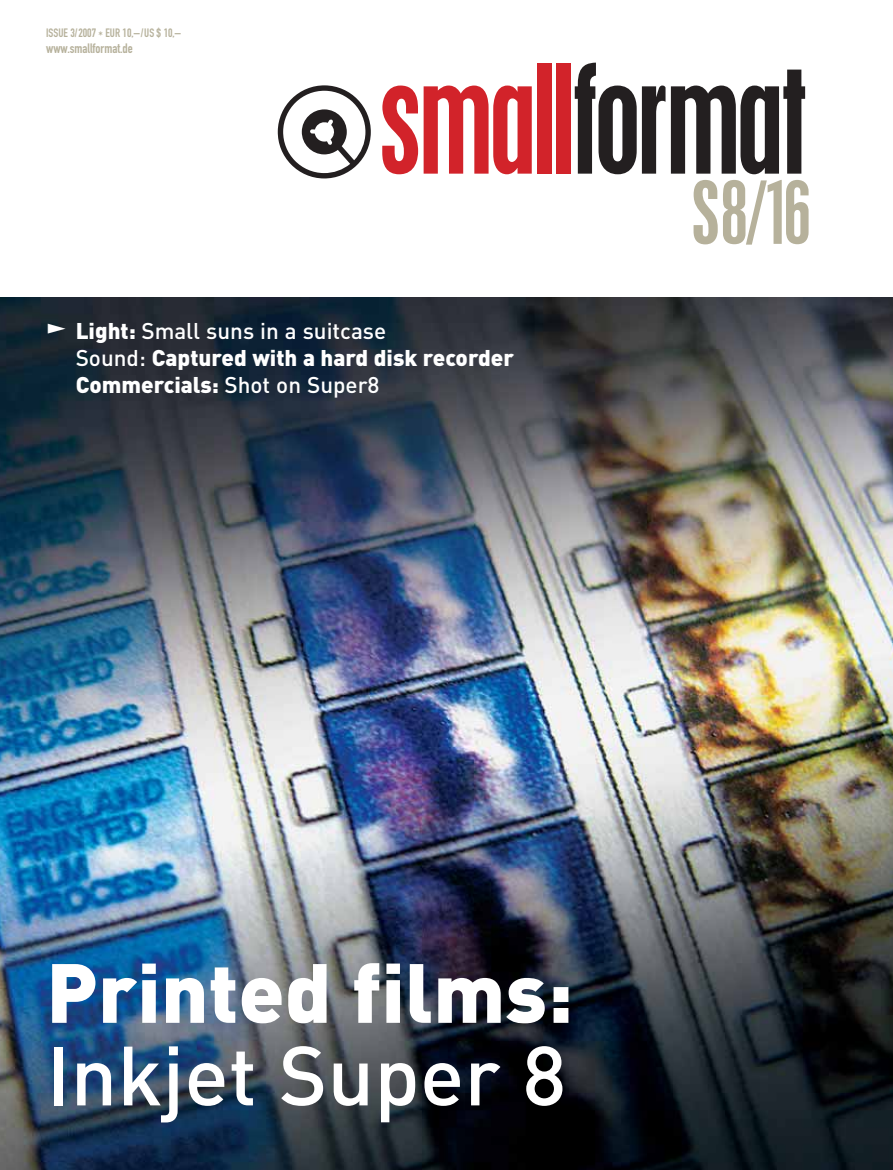
<style>
.page{position:relative;width:893px;height:1170px;background:#fff}
.page>*{position:absolute;margin:0;border:0;box-sizing:border-box;transform-origin:0 0}
.t1{font:condensed 134.25px "Placard";letter-spacing:-.025em;color:#231f20}
.t2{font:900 82.5px "DIN";color:#fff}
.t3{font:500 82.5px "DIN";color:#fff}
.t4{font:condensed 77.25px "Placard";color:#b6b19b}
.t5{font:900 22.5px/27px "DIN";color:#fff}
.t6{font:13.5px "DIN Engschrift";color:#b6b19b}
.t7{font:12px "DIN Engschrift";color:#b6b19b}
.s1{color:#d2232a}
.s2{font-weight:500}
</style>
<div class="page">
<img style="left:0;top:298px;width:893px;height:871px">
<svg style="left:278px;top:85px;width:93px;height:93px"></svg>
<p class="t7" style="left:46px;top:28px;width:136px">ISSUE 3/2007 * EUR 10,–/US $ 10,–</p>
<p class="t6" style="left:46px;top:43px;width:88px">www.smallformat.de</p>
<h1 class="t1" style="left:379px;top:62px;width:430px"><span class="s1">small</span>format</h1>
<h3 class="t4" style="left:692px;top:179px;width:121px">S8/16</h3>
<p class="t5" style="left:76px;top:319px;width:440px;text-indent:-29px"><sup>-</sup> Light: <span class="s2">Small suns in a suitcase<br>Sound:</span> Captured with a hard disk recorder<br>Commercials: <span class="s2">Shot on Super8</span></p>
<h2 class="t2" style="left:46px;top:963px;width:528px">Printed films:</h2>
<h2 class="t3" style="left:46px;top:1046px;width:522px">Inkjet Super 8</h2>
</div>
